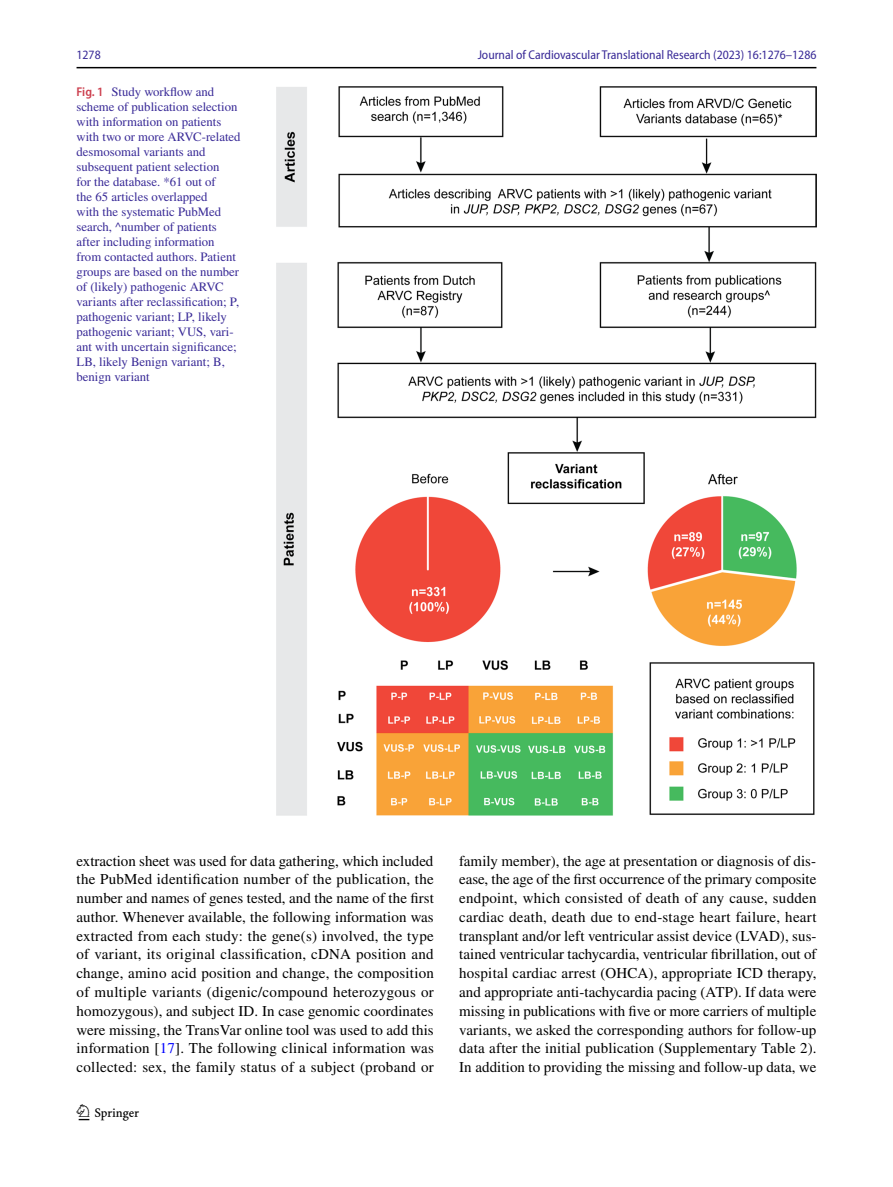
<style>
.page{position:relative;width:893px;height:1187px;background:#fff}
.page>*{position:absolute;margin:0;border:0;box-sizing:border-box;transform-origin:0 0}
.t1{font:22.5px "Springnew Regular 3";color:#000}
.t2{font:15px/18.8px "STIX";letter-spacing:.01em;color:#000;text-align:justify}
.t3{font:12.75px/15px "STIX";color:#392a97}
.t4{font:semi-condensed 12.75px "Myriad Pro";color:#392a97}
.s1{font-family:"Myriad Pro";font-weight:600;font-stretch:semi-condensed;color:#cc3f4e}
.s2{color:#00f}
</style>
<div class="page">
<hr style="left:77px;top:67px;width:739px;height:1px;background:#000">
<img style="left:276px;top:87px;width:540px;height:728px">
<p class="t4" style="left:77px;top:48px;width:26px">1278</p>
<p class="t4" style="left:478px;top:48px;width:340px">Journal of Cardiovascular Translational Research (2023) 16:1276–1286</p>
<p class="t3" style="left:77px;top:85px;width:166px"><span class="s1">Fig. 1</span> Study workflow and scheme of publication selection with information on patients with two or more ARVC-related desmosomal variants and subsequent patient selection<br>for the database. *61 out of<br>the 65 articles overlapped<br>with the systematic PubMed search, ^number of patients after including information from contacted authors. Patient groups are based on the number of (likely) pathogenic ARVC variants after reclassification; P, pathogenic variant; LP, likely pathogenic variant; VUS, vari&shy;ant with uncertain significance;<br>LB, likely Benign variant; B, benign variant</p>
<p class="t2" style="left:77px;top:852px;width:359px">extraction sheet was used for data gathering, which included the PubMed identification number of the publication, the number and names of genes tested, and the name of the first author. Whenever available, the following information was extracted from each study: the gene(s) involved, the type of variant, its original classification, cDNA position and change, amino acid position and change, the composition of multiple variants (digenic/compound heterozygous or homozygous), and subject ID. In case genomic coordinates were missing, the TransVar online tool was used to add this information [<span class="s2">17</span>]. The following clinical information was collected: sex, the family status of a subject (proband or</p>
<p class="t2" style="left:459px;top:852px;width:359px">family member), the age at presentation or diagnosis of dis&shy;ease, the age of the first occurrence of the primary composite endpoint, which consisted of death of any cause, sudden cardiac death, death due to end-stage heart failure, heart transplant and/or left ventricular assist device (LVAD), sus&shy;tained ventricular tachycardia, ventricular fibrillation, out of hospital cardiac arrest (OHCA), appropriate ICD therapy, and appropriate anti-tachycardia pacing (ATP). If data were missing in publications with five or more carriers of multiple variants, we asked the corresponding authors for follow-up data after the initial publication (Supplementary Table 2).<br>In addition to providing the missing and follow-up data, we</p>
<h1 class="t1" style="left:79px;top:1104px;width:62px">1 3</h1>
</div>
